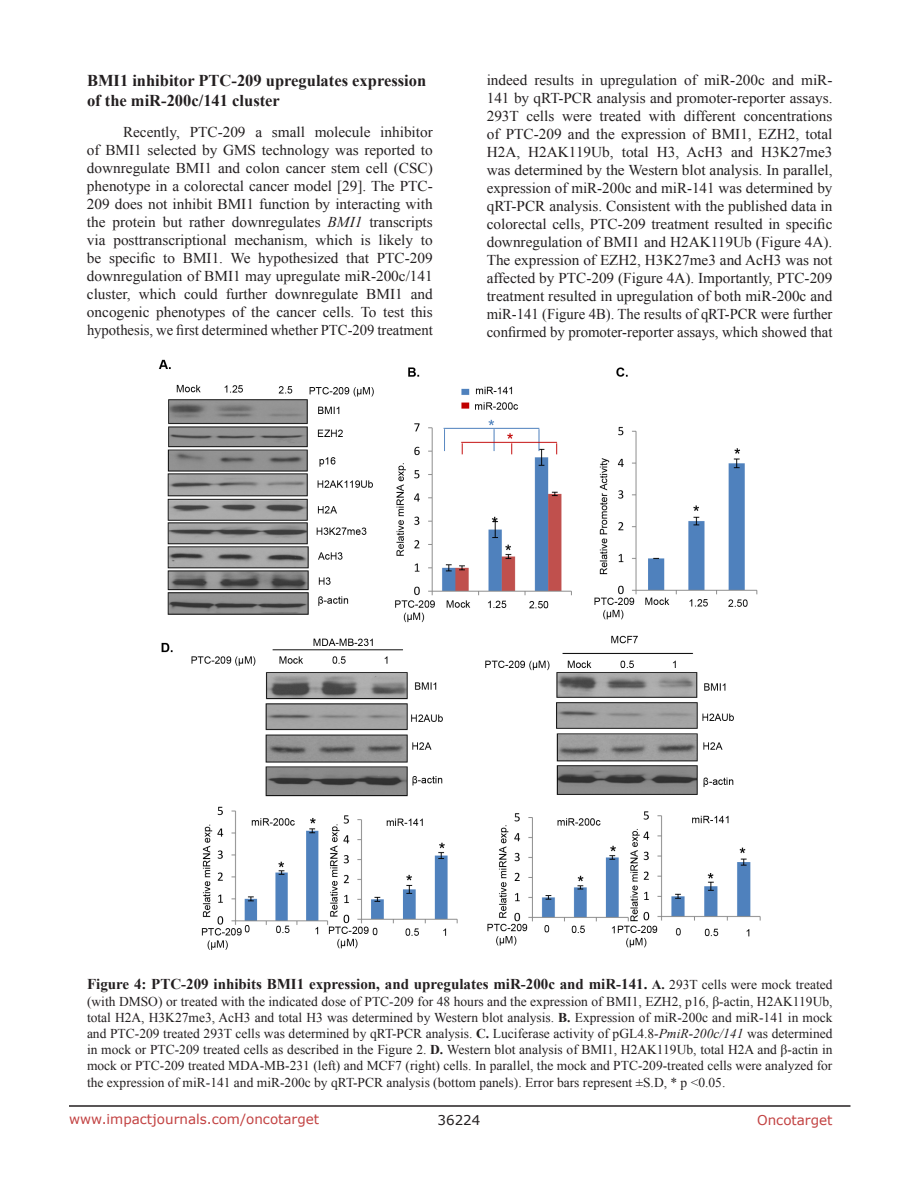
<style>
.page{position:relative;width:918px;height:1188px;background:#fff}
.page>*{position:absolute;margin:0;border:0;box-sizing:border-box;transform-origin:0 0}
.t1{font:700 16.5px/19.8px "Times New Roman";color:#231f20}
.t2{font:15px/18px "Times New Roman";color:#231f20;text-align:justify}
.t3{font:700 15px "Times New Roman";color:#231f20}
.t4{font:13.5px/16.2px "Times New Roman";color:#231f20;text-align:justify}
.t5{font:13.5px "Verdana";color:#c24141}
.t6{font:13.5px "Verdana";color:#231f20}
.s1{font-style:italic}
.s2{font-size:13.5px}
.s3{font-weight:400;font-size:13.5px}
.s4{font-weight:700}
</style>
<div class="page">
<hr style="left:69px;top:1105px;width:781px;height:2px;background:#231f20">
<img style="left:158px;top:359px;width:603px;height:591px">
<p class="t1" style="left:87px;top:70px;width:341px">BMI1 inhibitor PTC-209 upregulates expression of the miR-200c/141 cluster</p>
<p class="t2" style="left:87px;top:123px;width:347px;text-indent:36px">Recently, PTC-209 a small molecule inhibitor of BMI1 selected by GMS technology was reported to downregulate BMI1 and colon cancer stem cell (CSC) phenotype in a colorectal cancer model [29]. The PTC-209 does not inhibit BMI1 function by interacting with the protein but rather downregulates <span class="s1">BMI1</span> transcripts via posttranscriptional mechanism, which is likely to be specific to BMI1. We hypothesized that PTC-209 downregulation of BMI1 may upregulate miR-200c/141 cluster, which could further downregulate BMI1 and oncogenic phenotypes of the cancer cells. To test this hypothesis, we first determined whether PTC-209 treatment</p>
<p class="t2" style="left:487px;top:71px;width:347px">indeed results in upregulation of miR-200c and miR-141 by qRT-PCR analysis and promoter-reporter assays.<br>293T cells were treated with different concentrations of PTC-209 and the expression of BMI1, EZH2, total H2A, H2AK119Ub, total H3, AcH3 and H3K27me3 was determined by the Western blot analysis. In parallel, expression of miR-200c and miR-141 was determined by qRT-PCR analysis. Consistent with the published data in colorectal cells, PTC-209 treatment resulted in specific downregulation of BMI1 and H2AK119Ub (Figure 4A).<br>The expression of EZH2, H3K27me3 and AcH3 was not affected by PTC-209 (Figure 4A). Importantly, PTC-209 treatment resulted in upregulation of both miR-200c and miR-141 (Figure 4B). The results of qRT-PCR were further confirmed by promoter-reporter assays, which showed that</p>
<p class="t3" style="left:87px;top:974px;width:747px">Figure 4: PTC-209 inhibits BMI1 expression, and upregulates miR-200c and miR-141. <span class="s2">A.</span> <span class="s3">293T cells were mock treated</span></p>
<p class="t4" style="left:87px;top:993px;width:747px">(with DMSO) or treated with the indicated dose of PTC-209 for 48 hours and the expression of BMI1, EZH2, p16, β-actin, H2AK119Ub, total H2A, H3K27me3, AcH3 and total H3 was determined by Western blot analysis. <span class="s4">B.</span> Expression of miR-200c and miR-141 in mock and PTC-209 treated 293T cells was determined by qRT-PCR analysis. <span class="s4">C.</span> Luciferase activity of pGL4.8-<span class="s1">PmiR-200c/141</span> was determined in mock or PTC-209 treated cells as described in the Figure 2. <span class="s4">D.</span> Western blot analysis of BMI1, H2AK119Ub, total H2A and β-actin in mock or PTC-209 treated MDA-MB-231 (left) and MCF7 (right) cells. In parallel, the mock and PTC-209-treated cells were analyzed for the expression of miR-141 and miR-200c by qRT-PCR analysis (bottom panels). Error bars represent ±S.D, * p &lt;0.05.</p>
<p class="t5" style="left:69px;top:1110px;width:252px">www.impactjournals.com/oncotarget</p>
<p class="t6" style="left:438px;top:1111px;width:44px">36224</p>
<p class="t5" style="left:757px;top:1111px;width:77px">Oncotarget</p>
</div>
